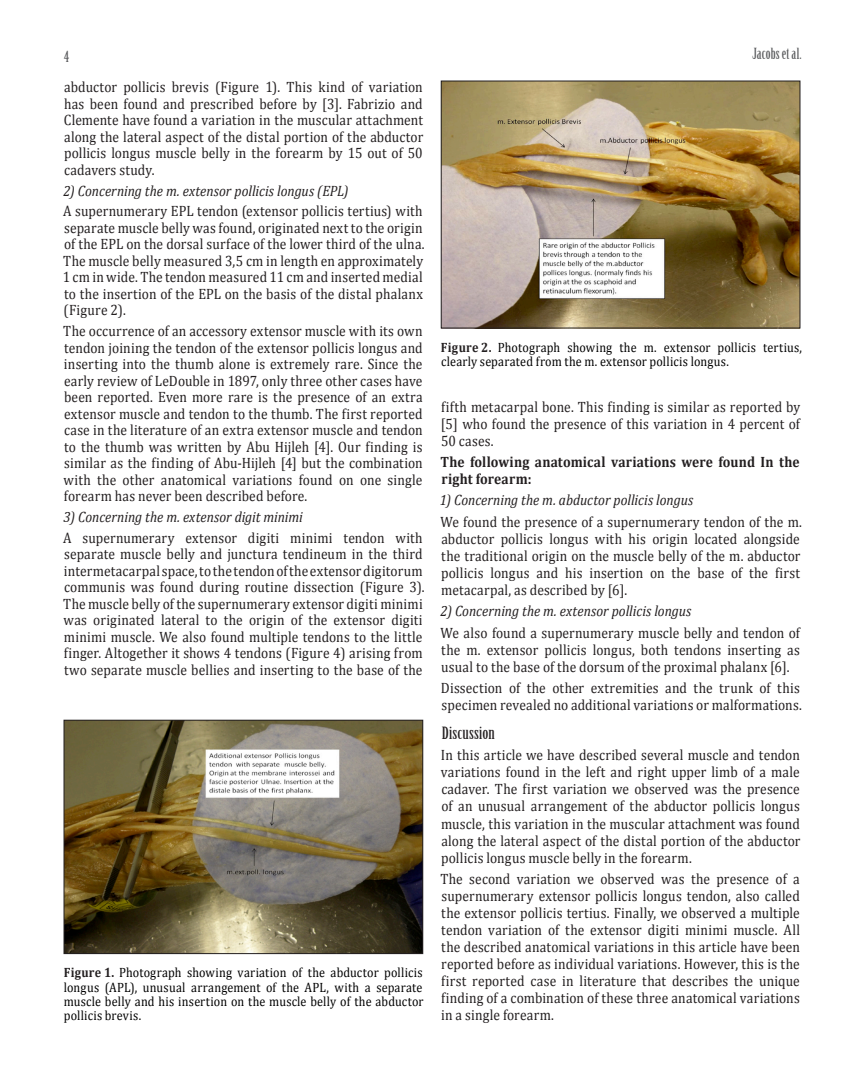
<style>
.page{position:relative;width:864px;height:1080px;background:#fff}
.page>*{position:absolute;margin:0;border:0;box-sizing:border-box;transform-origin:0 0}
.Text_Block{font:16.5px "Birch Std";color:#231f20;scale:1.25 1}
.Text_Block-2{font:15px/16.5px "Cambria";letter-spacing:.01em;color:#231f20;text-align:justify;scale:.9 1}
.Text_Block-3{font:italic 15px "Cambria";color:#231f20;scale:.9 1}
.Text_Block-4{font:700 15px/17.1px "Cambria";letter-spacing:.015em;color:#231f20;scale:.9 1}
.t1{font:15px "Birch Std";letter-spacing:.005em;color:#57585a;scale:1.1 1}
.t2{font:13.5px/14.4px "Cambria";letter-spacing:.015em;color:#000;text-align:justify;scale:.9 1}
.s1{font-weight:700;color:#231f20}
</style>
<div class="page">
<img style="left:66px;top:722px;width:355px;height:230px">
<div style="left:64px;top:720px;width:359px;height:234px;border:1px solid #231f20"></div>
<img style="left:443px;top:83px;width:355px;height:243px">
<div style="left:441px;top:81px;width:359px;height:247px;border:1px solid #231f20"></div>
<p class="t1" style="left:64px;top:49px;width:6px">4</p>
<p class="t1" style="left:752px;top:45px;width:46px">Jacobs et al.</p>
<p class="Text_Block-2" style="left:64px;top:79px;width:401px">abductor pollicis brevis (Figure 1). This kind of variation has been found and prescribed before by [3]. Fabrizio and Clemente have found a variation in the muscular attachment along the lateral aspect of the distal portion of the abductor pollicis longus muscle belly in the forearm by 15 out of 50 cadavers study.</p>
<p class="Text_Block-3" style="left:63px;top:181px;width:318px">2) Concerning the m. extensor pollicis longus (EPL)</p>
<p class="Text_Block-2" style="left:63px;top:203px;width:404px;text-align:left">A supernumerary EPL tendon (extensor pollicis tertius) with separate muscle belly was found, originated next to the origin of the EPL on the dorsal surface of the lower third of the ulna.<br>The muscle belly measured 3,5 cm in length en approximately 1 cm in wide. The tendon measured 11 cm and inserted medial to the insertion of the EPL on the basis of the distal phalanx (Figure 2).</p>
<p class="Text_Block-2" style="left:63px;top:323px;width:401px">The occurrence of an accessory extensor muscle with its own tendon joining the tendon of the extensor pollicis longus and inserting into the thumb alone is extremely rare. Since the early review of LeDouble in 1897, only three other cases have been reported. Even more rare is the presence of an extra extensor muscle and tendon to the thumb. The first reported case in the literature of an extra extensor muscle and tendon to the thumb was written by Abu Hijleh [4]. Our finding is similar as the finding of Abu-Hijleh [4] but the combination with the other anatomical variations found on one single forearm has never been described before.</p>
<p class="Text_Block-3" style="left:64px;top:508px;width:267px">3) Concerning the m. extensor digit minimi</p>
<p class="Text_Block-2" style="left:63px;top:529px;width:403px;text-align:left">A supernumerary extensor digiti minimi tendon with separate muscle belly and junctura tendineum in the third intermetacarpal space, to the tendon of the extensor digitorum communis was found during routine dissection (Figure 3).<br>The muscle belly of the supernumerary extensor digiti minimi was originated lateral to the origin of the extensor digiti minimi muscle. We also found multiple tendons to the little finger. Altogether it shows 4 tendons (Figure 4) arising from two separate muscle bellies and inserting to the base of the</p>
<p class="t2" style="left:64px;top:965px;width:401px"><span class="s1">Figure 1.</span> Photograph showing variation of the abductor pollicis longus (APL), unusual arrangement of the APL, with a separate muscle belly and his insertion on the muscle belly of the abductor pollicis brevis.</p>
<p class="t2" style="left:441px;top:340px;width:403px"><span class="s1">Figure 2.</span> Photograph showing the m. extensor pollicis tertius, clearly separated from the m. extensor pollicis longus.</p>
<p class="Text_Block-2" style="left:441px;top:398px;width:401px;line-height:17.1px">fifth metacarpal bone. This finding is similar as reported by [5] who found the presence of this variation in 4 percent of 50 cases.</p>
<p class="Text_Block-4" style="left:440px;top:453px;width:401px">The following anatomical variations were found In the right forearm:</p>
<p class="Text_Block-3" style="left:440px;top:491px;width:283px">1) Concerning the m. abductor pollicis longus</p>
<p class="Text_Block-2" style="left:441px;top:513px;width:403px;line-height:17.1px;text-align:left">We found the presence of a supernumerary tendon of the m. abductor pollicis longus with his origin located alongside the traditional origin on the muscle belly of the m. abductor pollicis longus and his insertion on the base of the first metacarpal, as described by [6].</p>
<p class="Text_Block-3" style="left:441px;top:602px;width:280px">2) Concerning the m. extensor pollicis longus</p>
<p class="Text_Block-2" style="left:441px;top:624px;width:401px;line-height:17.1px">We also found a supernumerary muscle belly and tendon of the m. extensor pollicis longus, both tendons inserting as usual to the base of the dorsum of the proximal phalanx [6].</p>
<p class="Text_Block-2" style="left:441px;top:679px;width:403px;line-height:17.1px">Dissection of the other extremities and the trunk of this specimen revealed no additional variations or malformations.</p>
<p class="Text_Block" style="left:442px;top:724px;width:44px">Discussion</p>
<p class="Text_Block-2" style="left:441px;top:747px;width:401px;line-height:17.1px">In this article we have described several muscle and tendon variations found in the left and right upper limb of a male cadaver. The first variation we observed was the presence of an unusual arrangement of the abductor pollicis longus muscle, this variation in the muscular attachment was found along the lateral aspect of the distal portion of the abductor pollicis longus muscle belly in the forearm.</p>
<p class="Text_Block-2" style="left:440px;top:870px;width:401px;line-height:17.1px">The second variation we observed was the presence of a supernumerary extensor pollicis longus tendon, also called the extensor pollicis tertius. Finally, we observed a multiple tendon variation of the extensor digiti minimi muscle. All the described anatomical variations in this article have been reported before as individual variations. However, this is the first reported case in literature that describes the unique finding of a combination of these three anatomical variations in a single forearm.</p>
</div>
